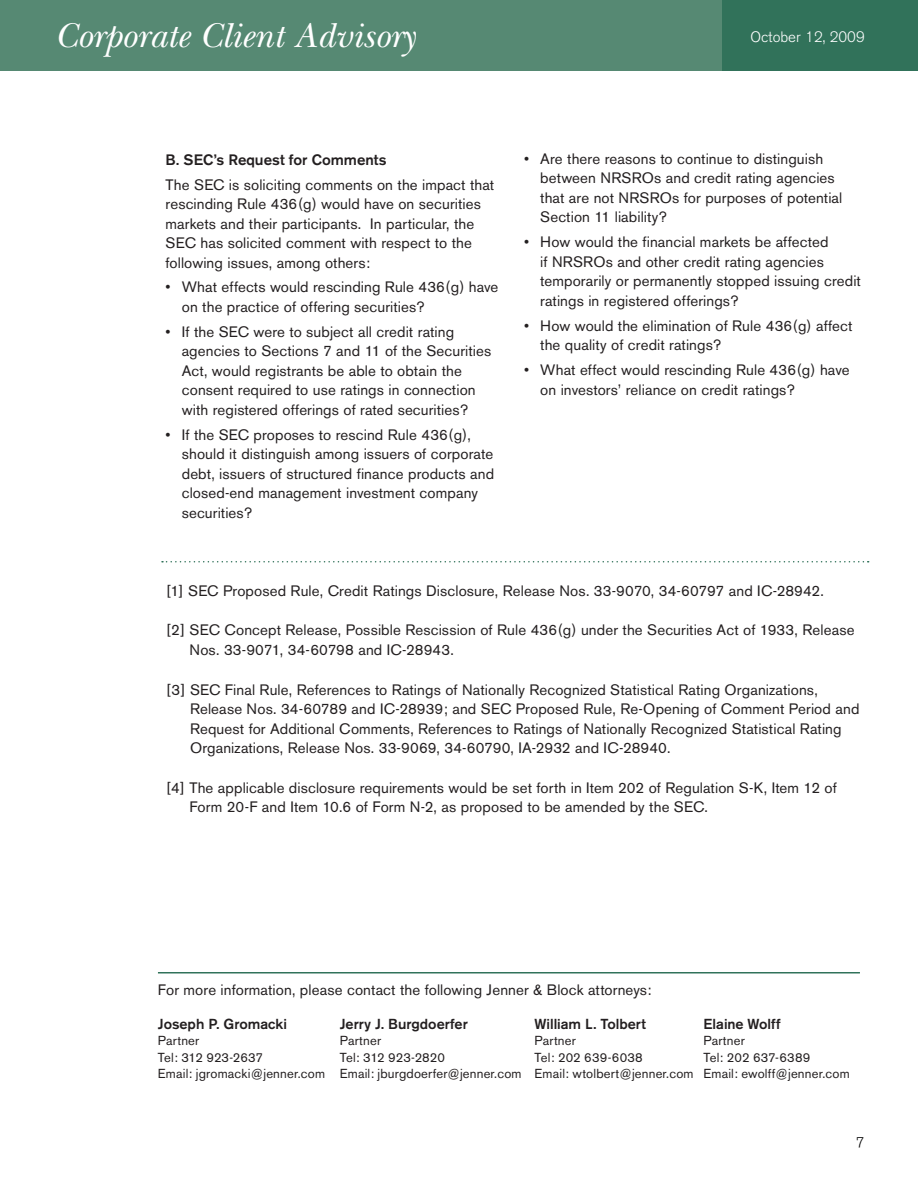
<style>
.page{position:relative;width:918px;height:1188px;background:#fff}
.page>*{position:absolute;margin:0;border:0;box-sizing:border-box;transform-origin:0 0}
.t1{font:36px "New Baskerville Italic Os F";color:#fff}
.t2{font:15px/19.5px "Akzidenz Grotesk BE";letter-spacing:.01em;color:#231f20}
.t3{font:500 15px "Akzidenz Grotesk BE";color:#231f20}
.t4{font:300 15px "Akzidenz Grotesk BE";color:#fff}
.t5{font:15px "Akzidenz Grotesk BE Light Os F";color:#000}
.t6{font:500 14.4px "Akzidenz Grotesk BE";color:#231f20}
.t7{font:12.9px/16.5px "Akzidenz Grotesk BE";letter-spacing:.015em;color:#231f20}
</style>
<div class="page">
<div style="left:0;top:0;width:879px;height:71px;background:#568973"></div>
<div style="left:723px;top:0;width:195px;height:71px;background:#31725a"></div>
<svg style="left:162px;top:561px;width:707px;height:1px"></svg>
<hr style="left:158px;top:972px;width:702px;height:2px;background:#31725a">
<h1 class="t1" style="left:54px;top:15px;width:363px">Corporate Client Advisory</h1>
<p class="t4" style="left:751px;top:28px;width:116px">October 12, 2009</p>
<p class="t3" style="left:166px;top:150px;width:222px">B. SEC’s Request for Comments</p>
<p class="t2" style="left:166px;top:175px;width:330px">The SEC is soliciting comments on the impact that rescinding Rule 436(g) would have on securities markets and their participants. In particular, the SEC has solicited comment with respect to the following issues, among others:</p>
<p class="t2" style="left:182px;top:277px;width:318px;text-indent:-16px">• What effects would rescinding Rule 436(g) have on the practice of offering securities?</p>
<p class="t2" style="left:182px;top:322px;width:311px;text-indent:-16px">• If the SEC were to subject all credit rating agencies to Sections 7 and 11 of the Securities Act, would registrants be able to obtain the consent required to use ratings in connection with registered offerings of rated securities?</p>
<p class="t2" style="left:182px;top:425px;width:314px;text-indent:-16px">• If the SEC proposes to rescind Rule 436(g), should it distinguish among issuers of corporate debt, issuers of structured finance products and closed-end management investment company securities?</p>
<p class="t2" style="left:540px;top:149px;width:304px;text-indent:-16px">• Are there reasons to continue to distinguish between NRSROs and credit rating agencies that are not NRSROs for purposes of potential Section 11 liability?</p>
<p class="t2" style="left:540px;top:232px;width:322px;text-indent:-16px">• How would the financial markets be affected<br>if NRSROs and other credit rating agencies temporarily or permanently stopped issuing credit ratings in registered offerings?</p>
<p class="t2" style="left:540px;top:316px;width:314px;text-indent:-16px">• How would the elimination of Rule 436(g) affect the quality of credit ratings?</p>
<p class="t2" style="left:540px;top:360px;width:311px;text-indent:-16px">• What effect would rescinding Rule 436(g) have on investors’ reliance on credit ratings?</p>
<p class="t2" style="left:166px;top:581px;width:659px">[1] SEC Proposed Rule, Credit Ratings Disclosure, Release Nos. 33-9070, 34-60797 and IC-28942.</p>
<p class="t2" style="left:190px;top:621px;width:667px;text-indent:-23px">[2] SEC Concept Release, Possible Rescission of Rule 436(g) under the Securities Act of 1933, Release<br>Nos. 33-9071, 34-60798 and IC-28943.</p>
<p class="t2" style="left:190px;top:680px;width:671px;text-indent:-24px">[3] SEC Final Rule, References to Ratings of Nationally Recognized Statistical Rating Organizations, Release Nos. 34-60789 and IC-28939; and SEC Proposed Rule, Re-Opening of Comment Period and Request for Additional Comments, References to Ratings of Nationally Recognized Statistical Rating Organizations, Release Nos. 33-9069, 34-60790, IA-2932 and IC-28940.</p>
<p class="t2" style="left:189px;top:778px;width:649px;text-indent:-23px">[4] The applicable disclosure requirements would be set forth in Item 202 of Regulation S-K, Item 12 of<br>Form 20-F and Item 10.6 of Form N-2, as proposed to be amended by the SEC.</p>
<p class="t2" style="left:158px;top:980px;width:495px">For more information, please contact the following Jenner &amp; Block attorneys:</p>
<p class="t6" style="left:158px;top:1015px;width:131px">Joseph P. Gromacki</p>
<p class="t7" style="left:158px;top:1032px;width:169px">Partner<br>Tel: 312 923-2637<br>Email: jgromacki@jenner.com</p>
<p class="t6" style="left:340px;top:1015px;width:130px">Jerry J. Burgdoerfer</p>
<p class="t7" style="left:340px;top:1032px;width:183px">Partner<br>Tel: 312 923-2820<br>Email: jburgdoerfer@jenner.com</p>
<p class="t6" style="left:535px;top:1015px;width:113px">William L. Tolbert</p>
<p class="t7" style="left:535px;top:1032px;width:161px">Partner<br>Tel: 202 639-6038<br>Email: wtolbert@jenner.com</p>
<p class="t6" style="left:703px;top:1015px;width:79px">Elaine Wolff</p>
<p class="t7" style="left:703px;top:1032px;width:148px">Partner<br>Tel: 202 637-6389<br>Email: ewolff@jenner.com</p>
<p class="t5" style="left:856px;top:1132px;width:9px">7</p>
</div>
